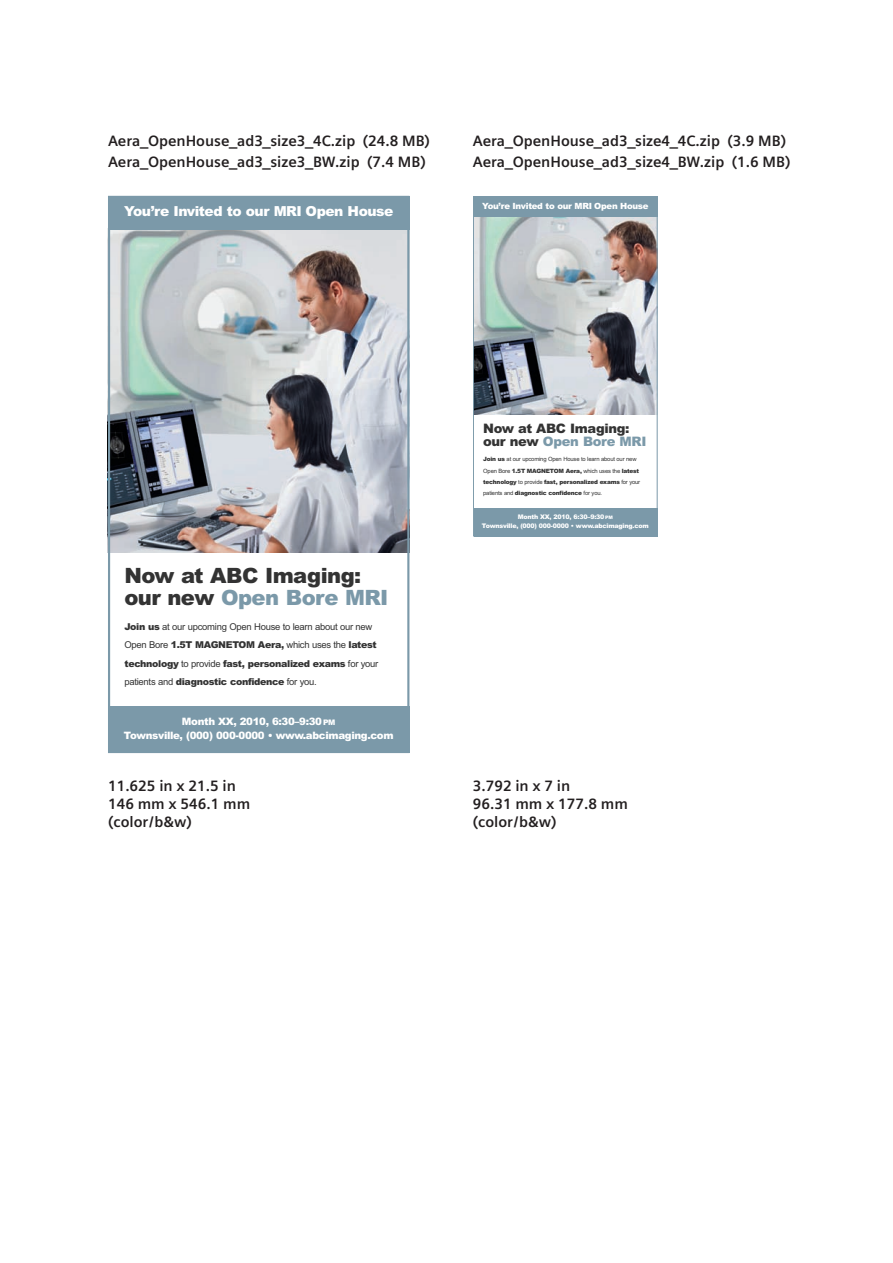
<style>
.page{position:relative;width:893px;height:1263px;background:#fff}
.page>*{position:absolute;margin:0;border:0;box-sizing:border-box;transform-origin:0 0}
.t1{font:21.15px/21.8px "Arial Black+ONMXUY";letter-spacing:-.025em;color:#333}
.t2{font:700 15px/18px "Siemens Sans";color:#231f20}
.t3{font:13.8px "Arial Black+ONMXUY";letter-spacing:-.035em;color:#fff}
.t4{font:13.05px/13.5px "Arial Black+SLKASV";letter-spacing:-.025em;color:#333}
.t5{font:10.2px/13.8px "Arial Black+ONMXUY";letter-spacing:-.035em;color:#fff;text-align:center}
.t6{font:9.45px/18.1px "Arial Black+ONMXUY";letter-spacing:-.035em;color:#333}
.t7{font:9.45px "Arial MT+YJIPPJ";letter-spacing:-.03em;color:#333}
.t8{font:8.55px "Arial Black+SLKASV";letter-spacing:-.035em;color:#fff}
.t9{font:6.3px/8.6px "Arial Black+SLKASV";letter-spacing:-.035em;color:#fff;text-align:center}
.t10{font:5.85px/11.2px "Arial Black+SLKASV";letter-spacing:-.035em;color:#333}
.t11{font:5.85px "Arial MT+ERYGLW";letter-spacing:-.03em;color:#333}
.s1{color:#7b99a9}
.s2{font-family:"Arial Black+ONMXUY"}
.s3{font-family:"Arial MT+YJIPPJ"}
.s4{font-size:7.65px}
.s5{font-family:"Arial Black+SLKASV"}
.s6{font-family:"Arial MT+ERYGLW"}
.s7{font-size:4.8px}
</style>
<div class="page">
<div style="left:108px;top:707px;width:301px;height:46px;background:#7b99a9"></div>
<img style="left:111px;top:230px;width:295px;height:322px">
<div style="left:108px;top:196px;width:301px;height:34px;background:#7b99a9"></div>
<div style="left:108px;top:196px;width:301px;height:557px;border:2px solid #7b99a9"></div>
<div style="left:473px;top:508px;width:184px;height:28px;background:#7b99a9"></div>
<img style="left:475px;top:216px;width:180px;height:199px">
<div style="left:473px;top:196px;width:184px;height:20px;background:#7b99a9"></div>
<div style="left:473px;top:196px;width:184px;height:340px;border:1px solid #7b99a9"></div>
<p class="t2" style="left:108px;top:130px;width:323px;line-height:21px">Aera_OpenHouse_ad3_size3_4C.zip (24.8 MB)<br>Aera_OpenHouse_ad3_size3_BW.zip (7.4 MB)</p>
<p class="t3" style="left:124px;top:203px;width:271px">You’re Invited to our MRI Open House</p>
<p class="t2" style="left:472px;top:130px;width:319px;line-height:21px">Aera_OpenHouse_ad3_size4_4C.zip (3.9 MB)<br>Aera_OpenHouse_ad3_size4_BW.zip (1.6 MB)</p>
<p class="t8" style="left:482px;top:201px;width:168px">You’re Invited to our MRI Open House</p>
<h1 class="t1" style="left:124px;top:565px;width:265px">Now at ABC Imaging: our new <span class="s1">Open Bore MRI</span></h1>
<p class="t7" style="left:124px;top:621px;width:249px"><span class="s2">Join us</span> at our upcoming Open House to learn about our new</p>
<p class="t6" style="left:124px;top:636px;width:255px"><span class="s3">Open Bore</span> 1.5T MAGNETOM Aera, <span class="s3">which uses the</span> latest technology <span class="s3">to provide</span> fast, personalized exams <span class="s3">for your patients and</span> diagnostic confidence <span class="s3">for you.</span></p>
<p class="t5" style="left:124px;top:715px;width:271px">Month XX, 2010, 6:30–9:30 <span class="s4">PM<br></span>Townsville, (000) 000-0000 • www.abcimaging.com</p>
<p class="t2" style="left:108px;top:777px;width:144px">11.625 in x 21.5 in<br>146 mm x 546.1 mm (color/b&amp;w)</p>
<p class="t4" style="left:483px;top:421px;width:165px">Now at ABC Imaging: our new <span class="s1">Open Bore MRI</span></p>
<p class="t11" style="left:483px;top:456px;width:155px"><span class="s5">Join us</span> at our upcoming Open House to learn about our new</p>
<p class="t10" style="left:483px;top:465px;width:158px"><span class="s6">Open Bore</span> 1.5T MAGNETOM Aera, <span class="s6">which uses the</span> latest technology <span class="s6">to provide</span> fast, personalized exams <span class="s6">for your patients and</span> diagnostic confidence <span class="s6">for you.</span></p>
<p class="t9" style="left:482px;top:513px;width:168px">Month XX, 2010, 6:30–9:30 <span class="s7">PM<br></span>Townsville, (000) 000-0000 • www.abcimaging.com</p>
<p class="t2" style="left:472px;top:777px;width:157px">3.792 in x 7 in<br>96.31 mm x 177.8 mm (color/b&amp;w)</p>
</div>
